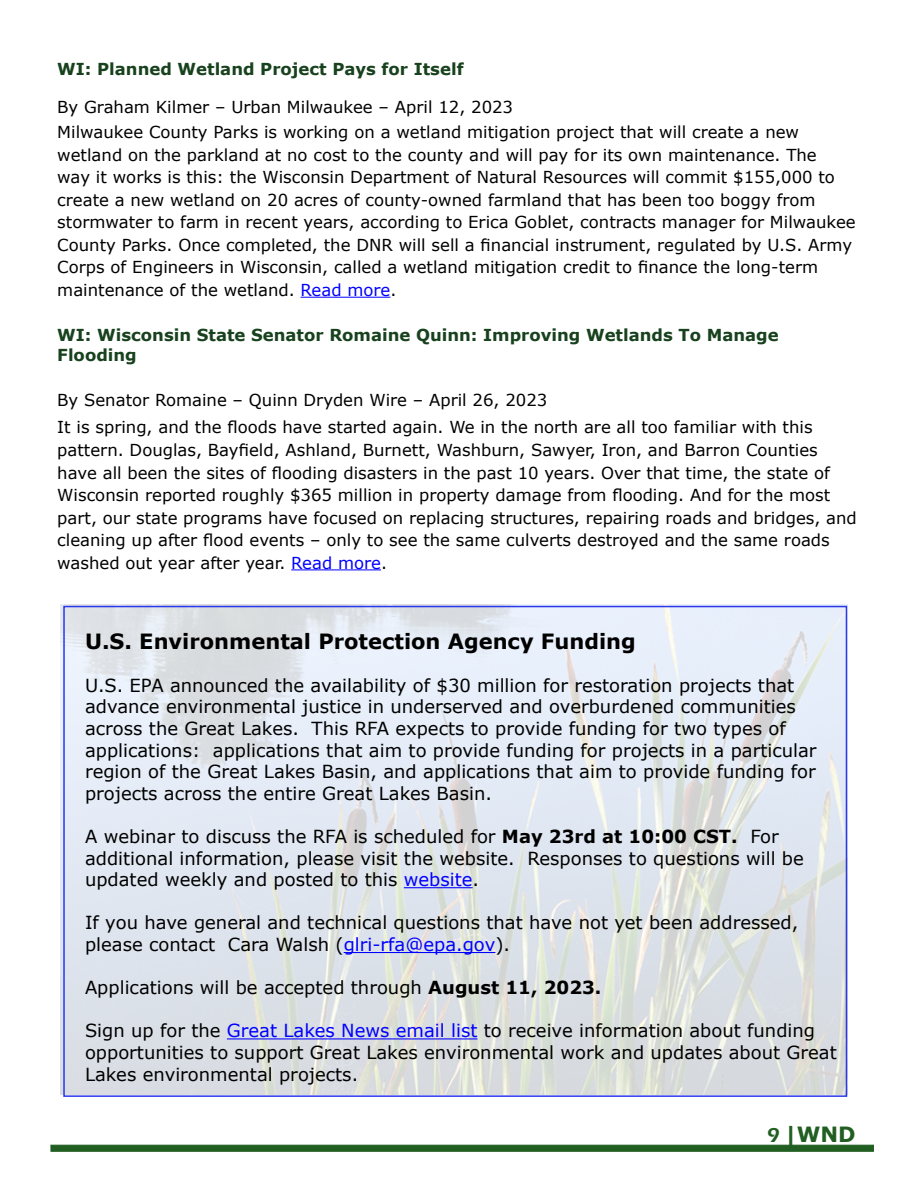
<style>
.page{position:relative;width:918px;height:1188px;background:#fff}
.page>*{position:absolute;margin:0;border:0;box-sizing:border-box;transform-origin:0 0}
.t1{font:700 21px "Verdana";color:#000}
.t2{font:700 21px "Verdana";color:#215e21}
.t3{font:18px/21.6px "Verdana";color:#000}
.t4{font:16.5px/22.5px "Verdana";color:#000}
.t5{font:700 16.5px/19.8px "Verdana";color:#18421e}
.s1{color:#00f}
.s2{font-weight:700}
.s3{font-family:"Eras ITC";font-weight:600}
</style>
<div class="page">
<div style="left:50px;top:1145px;width:824px;height:7px;background:#215e21;border:1px solid #215e21"></div>
<img style="left:61px;top:605px;width:786px;height:489px">
<hr style="left:301px;top:297px;width:89px;height:1px;background:#00f">
<hr style="left:291px;top:569px;width:90px;height:1px;background:#00f">
<hr style="left:404px;top:887px;width:69px;height:1px;background:#00f">
<hr style="left:344px;top:952px;width:151px;height:1px;background:#00f">
<hr style="left:227px;top:1038px;width:250px;height:1px;background:#00f">
<p class="t5" style="left:57px;top:59px;width:408px">WI: Planned Wetland Project Pays for Itself</p>
<p class="t4" style="left:57px;top:94px;width:743px;line-height:25.5px">By Graham Kilmer – Urban Milwaukee – April 12, 2023<br>Milwaukee County Parks is working on a wetland mitigation project that will create a new</p>
<p class="t4" style="left:57px;top:143px;width:800px">wetland on the parkland at no cost to the county and will pay for its own maintenance. The<br>way it works is this: the Wisconsin Department of Natural Resources will commit $155,000 to create a new wetland on 20 acres of county-owned farmland that has been too boggy from stormwater to farm in recent years, according to Erica Goblet, contracts manager for Milwaukee County Parks. Once completed, the DNR will sell a financial instrument, regulated by U.S. Army Corps of Engineers in Wisconsin, called a wetland mitigation credit to finance the long-term maintenance of the wetland. <span class="s1">Read more</span>.</p>
<p class="t5" style="left:57px;top:325px;width:723px">WI: Wisconsin State Senator Romaine Quinn: Improving Wetlands To Manage<br>Flooding</p>
<p class="t4" style="left:57px;top:387px;width:757px;line-height:27px">By Senator Romaine – Quinn Dryden Wire – April 26, 2023<br>It is spring, and the floods have started again. We in the north are all too familiar with this</p>
<p class="t4" style="left:57px;top:439px;width:801px">pattern. Douglas, Bayfield, Ashland, Burnett, Washburn, Sawyer, Iron, and Barron Counties have all been the sites of flooding disasters in the past 10 years. Over that time, the state of Wisconsin reported roughly $365 million in property damage from flooding. And for the most part, our state programs have focused on replacing structures, repairing roads and bridges, and cleaning up after flood events – only to see the same culverts destroyed and the same roads washed out year after year. <span class="s1">Read more</span>.</p>
<p class="t1" style="left:85px;top:626px;width:552px">U.S. Environmental Protection Agency Funding</p>
<p class="t3" style="left:85px;top:674px;width:733px">U.S. EPA announced the availability of $30 million for restoration projects that advance environmental justice in underserved and overburdened communities across the Great Lakes. This RFA expects to provide funding for two types of applications: applications that aim to provide funding for projects in a particular region of the Great Lakes Basin, and applications that aim to provide funding for projects across the entire Great Lakes Basin.</p>
<p class="t3" style="left:85px;top:825px;width:720px">A webinar to discuss the RFA is scheduled for <span class="s2">May 23rd at 10:00 CST.</span> For additional information, please visit the website. Responses to questions will be updated weekly and posted to this <span class="s1">website</span>.</p>
<p class="t3" style="left:85px;top:912px;width:715px">If you have general and technical questions that have not yet been addressed, please contact Cara Walsh (<span class="s1">glri-rfa@epa.gov</span>).</p>
<p class="t3" style="left:85px;top:977px;width:518px">Applications will be accepted through <span class="s2">August 11, 2023.</span></p>
<p class="t3" style="left:85px;top:1020px;width:753px">Sign up for the <span class="s1">Great Lakes News email list</span> to receive information about funding opportunities to support Great Lakes environmental work and updates about Great<br>Lakes environmental projects.</p>
<p class="t2" style="left:767px;top:1120px;width:90px"><span class="s3">9</span> |WND</p>
</div>
